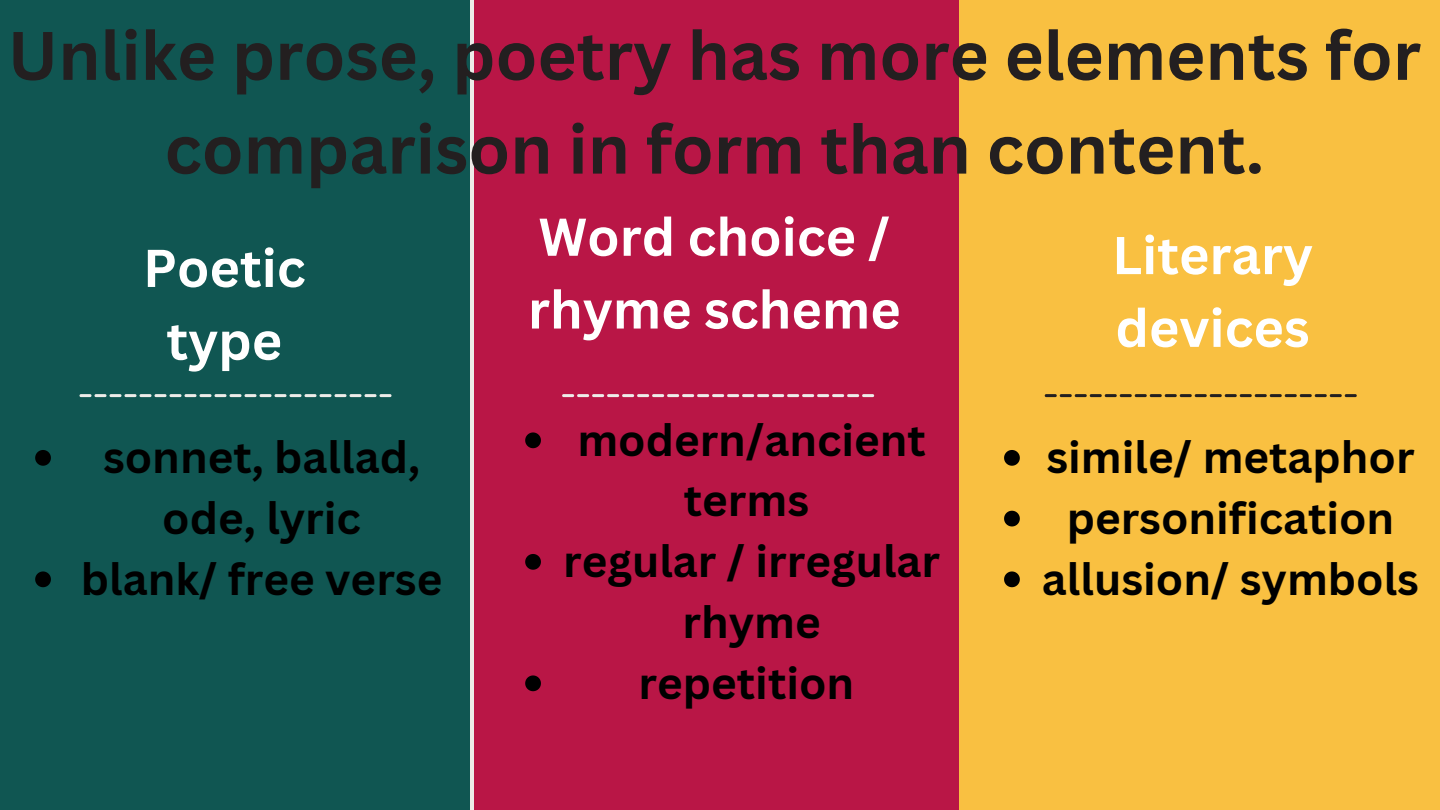
<style>
.page{position:relative;width:1440px;height:810px;background:#fff}
.page>*{position:absolute;margin:0;border:0;box-sizing:border-box;transform-origin:0 0}
.t1{font:700 67px/93.8px "Canva Sans";color:#231f20;text-align:center}
.t2{font:700 52px/72.8px "Canva Sans";color:#fff}
.t3{font:700 43.9px/60.8px "Canva Sans";color:#000;text-align:center}
</style>
<div class="page">
<div style="left:475px;top:0;width:490px;height:810px;background:#b91646"></div>
<div style="left:959px;top:0;width:481px;height:810px;background:#f9c041"></div>
<div style="left:0;top:0;width:469px;height:810px;background:#105652"></div>
<svg style="left:80px;top:394px;width:312px;height:3px"></svg>
<svg style="left:562px;top:394px;width:312px;height:3px"></svg>
<svg style="left:1045px;top:394px;width:312px;height:3px"></svg>
<svg style="left:35px;top:450px;width:16px;height:16px"></svg>
<svg style="left:35px;top:571px;width:16px;height:16px"></svg>
<svg style="left:525px;top:432px;width:16px;height:16px"></svg>
<svg style="left:525px;top:554px;width:16px;height:16px"></svg>
<svg style="left:525px;top:675px;width:16px;height:16px"></svg>
<svg style="left:1004px;top:450px;width:16px;height:16px"></svg>
<svg style="left:1004px;top:511px;width:16px;height:15px"></svg>
<svg style="left:1004px;top:571px;width:16px;height:16px"></svg>
<p class="t1" style="left:8px;top:7px;width:1415px">Unlike prose, poetry has more elements for comparison in form than content.</p>
<p class="t2" style="left:143px;top:230px;width:164px;text-align:center">Poetic type</p>
<p class="t3" style="left:103px;top:426px;width:319px">sonnet, ballad, ode, lyric</p>
<p class="t3" style="left:81px;top:547px;width:363px">blank/ free verse</p>
<p class="t2" style="left:528px;top:199px;width:374px">Word choice / rhyme scheme</p>
<p class="t3" style="left:577px;top:408px;width:350px">modern/ancient terms</p>
<p class="t3" style="left:563px;top:530px;width:378px">regular / irregular rhyme</p>
<p class="t3" style="left:639px;top:651px;width:217px">repetition</p>
<p class="t2" style="left:1112px;top:218px;width:202px">Literary devices</p>
<p class="t3" style="left:1046px;top:426px;width:370px">simile/ metaphor</p>
<p class="t3" style="left:1067px;top:487px;width:329px">personification</p>
<p class="t3" style="left:1042px;top:547px;width:379px">allusion/ symbols</p>
</div>
